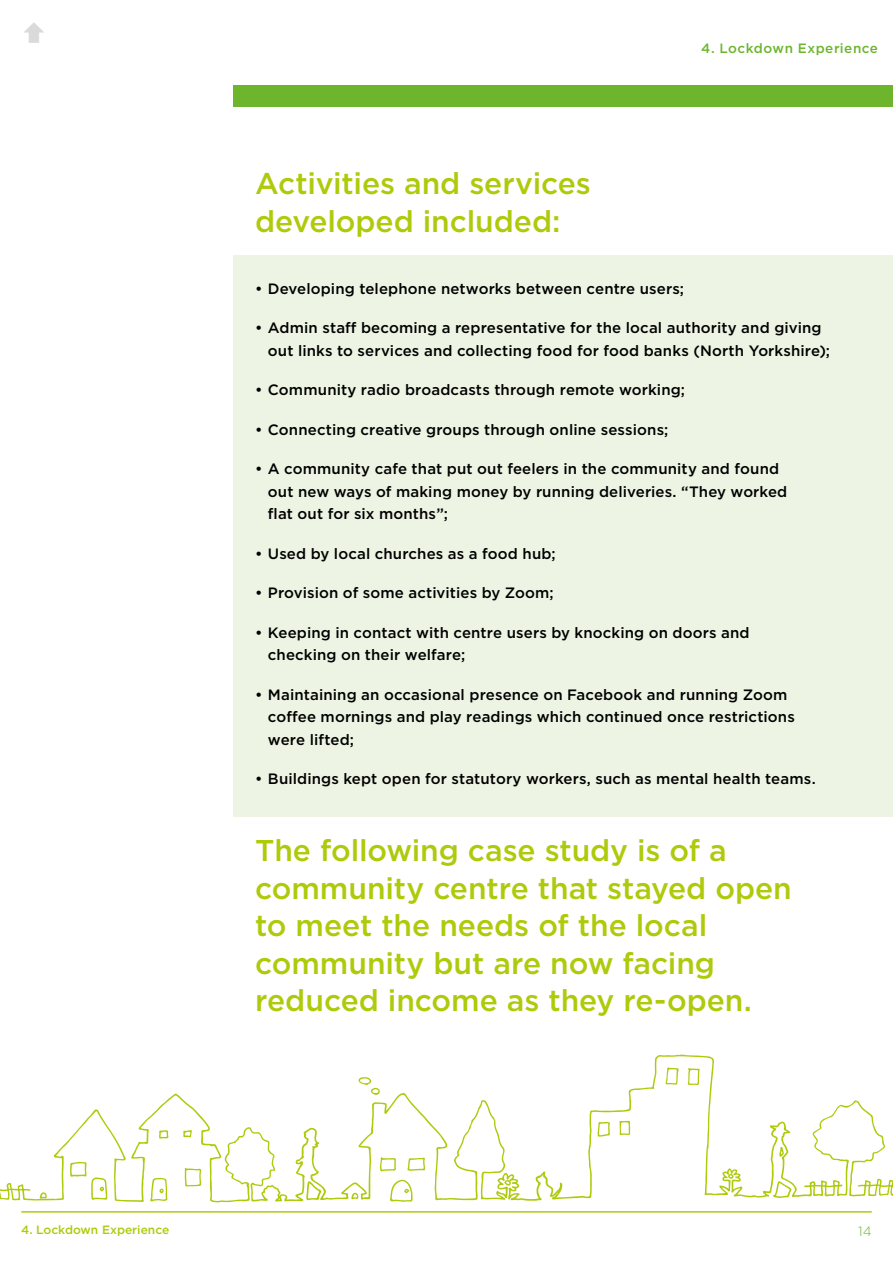
<style>
.page{position:relative;width:893px;height:1263px;background:#fff}
.page>*{position:absolute;margin:0;border:0;box-sizing:border-box;transform-origin:0 0}
.t1{font:500 30px/37.5px "Gotham";letter-spacing:-.005em;color:#afca0b}
.t2{font:500 15px/22.5px "Gotham";letter-spacing:.01em;color:#000}
.t3{font:500 13.5px "Gotham";letter-spacing:.035em;color:#6cb52d}
.t4{font:300 13.5px "Gotham";color:#6cb52d}
.t5{font:500 12px "Gotham";color:#afca0b}
</style>
<div class="page">
<svg style="left:34px;top:1055px;width:859px;height:147px"></svg>
<svg style="left:185px;top:1167px;width:16px;height:19px"></svg>
<svg style="left:306px;top:1181px;width:16px;height:19px"></svg>
<svg style="left:773px;top:1181px;width:19px;height:17px"></svg>
<svg style="left:407px;top:1157px;width:18px;height:14px"></svg>
<svg style="left:380px;top:1157px;width:16px;height:14px"></svg>
<svg style="left:688px;top:1068px;width:12px;height:17px"></svg>
<svg style="left:665px;top:1067px;width:14px;height:18px"></svg>
<svg style="left:598px;top:1122px;width:12px;height:15px"></svg>
<svg style="left:619px;top:1121px;width:11px;height:14px"></svg>
<svg style="left:159px;top:1130px;width:9px;height:9px"></svg>
<svg style="left:183px;top:1130px;width:9px;height:7px"></svg>
<svg style="left:779px;top:1147px;width:5px;height:10px"></svg>
<svg style="left:351px;top:1192px;width:7px;height:7px"></svg>
<svg style="left:359px;top:1077px;width:21px;height:18px"></svg>
<svg style="left:390px;top:1178px;width:23px;height:24px"></svg>
<svg style="left:150px;top:1177px;width:18px;height:24px"></svg>
<svg style="left:70px;top:1161px;width:37px;height:39px"></svg>
<svg style="left:0;top:1182px;width:47px;height:18px"></svg>
<div style="left:234px;top:85px;width:659px;height:21px;background:#6cb52d"></div>
<hr style="left:21px;top:1211px;width:851px;height:1px;background:#afca0b">
<div style="left:234px;top:255px;width:659px;height:561px;background:#edf4e3"></div>
<p class="t5" style="left:21px;top:1222px;width:150px">4. Lockdown Experience</p>
<h1 class="t1" style="left:255px;top:164px;width:337px">Activities and services developed included:</h1>
<p class="t3" style="left:701px;top:40px;width:178px">4. Lockdown Experience</p>
<p class="t2" style="left:255px;top:277px;width:430px">• Developing telephone networks between centre users;</p>
<p class="t2" style="left:268px;top:316px;width:564px;text-indent:-13px">• Admin staff becoming a representative for the local authority and giving out links to services and collecting food for food banks (North Yorkshire);</p>
<p class="t2" style="left:255px;top:378px;width:431px">• Community radio broadcasts through remote working;</p>
<p class="t2" style="left:255px;top:418px;width:415px">• Connecting creative groups through online sessions;</p>
<p class="t2" style="left:268px;top:457px;width:521px;text-indent:-13px">• A community cafe that put out feelers in the community and found out new ways of making money by running deliveries. “They worked flat out for six months”;</p>
<p class="t2" style="left:255px;top:542px;width:302px">• Used by local churches as a food hub;</p>
<p class="t2" style="left:255px;top:581px;width:300px">• Provision of some activities by Zoom;</p>
<p class="t2" style="left:268px;top:621px;width:483px;text-indent:-13px">• Keeping in contact with centre users by knocking on doors and checking on their welfare;</p>
<p class="t2" style="left:268px;top:683px;width:529px;text-indent:-13px">• Maintaining an occasional presence on Facebook and running Zoom coffee mornings and play readings which continued once restrictions were lifted;</p>
<p class="t2" style="left:255px;top:767px;width:562px">• Buildings kept open for statutory workers, such as mental health teams.</p>
<h1 class="t1" style="left:255px;top:831px;width:538px">The following case study is of a community centre that stayed open to meet the needs of the local community but are now facing reduced income as they re-open.</h1>
<p class="t4" style="left:858px;top:1222px;width:15px">14</p>
</div>
